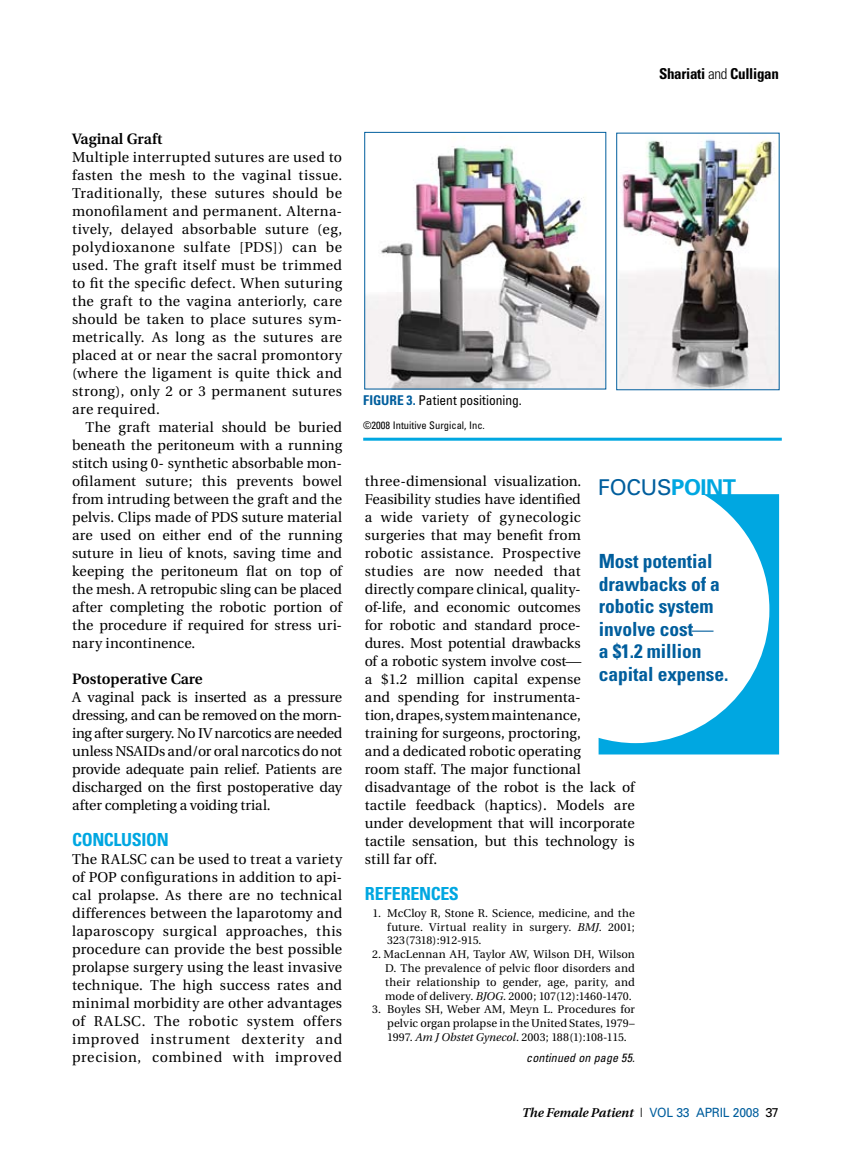
<style>
.page{position:relative;width:851px;height:1161px;background:#fff}
.page>*{position:absolute;margin:0;border:0;box-sizing:border-box;transform-origin:0 0}
.t1{font:21.75px "Univers";color:#005e9d}
.t2{font:700 condensed 19.5px/22.5px "Univers";letter-spacing:-.005em;color:#005e9d}
.t3{font:700 condensed 18px "Univers";letter-spacing:-.02em;color:#00a7e1}
.t4{font:600 15px "Utopia";color:#000}
.t5{font:700 condensed 15px "Univers";letter-spacing:-.02em;color:#000}
.t6{font:14.25px/18px "Utopia";letter-spacing:.005em;color:#000;text-align:justify}
.t7{font:condensed 13.5px "Univers";letter-spacing:-.005em;color:#000}
.t8{font:italic 600 12.75px "Utopia";color:#000}
.t9{font:italic condensed 12px "Univers";letter-spacing:.01em;color:#000}
.t10{font:11.25px/13.8px "Utopia";letter-spacing:.005em;color:#000;text-align:justify}
.t11{font:condensed 10.5px "Univers";color:#000}
.s1{font-weight:300}
.s2{font-weight:700;color:#005e9d}
.s3{font-style:italic}
.s4{font-weight:700;color:#00a7e1}
.s5{font-family:"Univers";font-weight:400;font-style:normal;font-stretch:condensed}
.s6{font-family:"Univers";font-weight:400;font-style:normal;color:#005e9d}
.s7{font-family:"Univers";font-weight:400;font-style:normal}
</style>
<div class="page">
<svg style="left:598px;top:494px;width:181px;height:260px"></svg>
<img style="left:366px;top:146px;width:238px;height:241px">
<div style="left:364px;top:132px;width:242px;height:257px;border:1px solid #005e9d"></div>
<hr style="left:363px;top:438px;width:418px;height:3px;background:#00a7e1">
<img style="left:619px;top:139px;width:158px;height:249px">
<div style="left:616px;top:133px;width:163px;height:257px;border:1px solid #005e9d"></div>
<svg style="left:691px;top:630px;width:22px;height:1px"></svg>
<p class="t5" style="left:659px;top:64px;width:121px">Shariati <span class="s1">and</span> Culligan</p>
<p class="t4" style="left:72px;top:130px;width:92px">Vaginal Graft</p>
<p class="t6" style="left:72px;top:148px;width:272px">Multiple interrupted sutures are used to fasten the mesh to the vaginal tissue.<br>Traditionally, these sutures should be monofilament and permanent. Alterna&shy;tively, delayed absorbable suture (eg, polydioxanone sulfate [PDS]) can be used. The graft itself must be trimmed to fit the specific defect. When suturing the graft to the vagina anteriorly, care should be taken to place sutures sym&shy;metrically. As long as the sutures are placed at or near the sacral promontory (where the ligament is quite thick and strong), only 2 or 3 permanent sutures are required.</p>
<p class="t6" style="left:72px;top:418px;width:271px;text-indent:14px">The graft material should be buried beneath the peritoneum with a running stitch using 0- synthetic absorbable mon&shy;ofilament suture; this prevents bowel from intruding between the graft and the pelvis. Clips made of PDS suture material are used on either end of the running suture in lieu of knots, saving time and keeping the peritoneum flat on top of the mesh. A retropubic sling can be placed after completing the robotic portion of the procedure if required for stress uri&shy;nary incontinence.</p>
<p class="t4" style="left:72px;top:670px;width:132px">Postoperative Care</p>
<p class="t6" style="left:72px;top:688px;width:272px">A vaginal pack is inserted as a pressure dressing, and can be removed on the morn&shy;ing after surgery. No IV narcotics are needed unless NSAIDs and/or oral narcotics do not provide adequate pain relief. Patients are discharged on the first postoperative day after completing a voiding trial.</p>
<p class="t3" style="left:72px;top:829px;width:98px">CONCLUSION</p>
<p class="t6" style="left:72px;top:850px;width:272px">The RALSC can be used to treat a variety of POP configurations in addition to api&shy;cal prolapse. As there are no technical differences between the laparotomy and laparoscopy surgical approaches, this procedure can provide the best possible prolapse surgery using the least invasive technique. The high success rates and minimal morbidity are other advantages of RALSC. The robotic system offers improved instrument dexterity and precision, combined with improved</p>
<p class="t7" style="left:363px;top:391px;width:160px"><span class="s2">FIGURE 3.</span> Patient positioning.</p>
<p class="t11" style="left:363px;top:418px;width:123px">©2008 Intuitive Surgical, Inc.</p>
<p class="t6" style="left:364px;top:472px;width:272px;text-align:left">three-dimensional visualization.<br>Feasibility studies have identified<br>a wide variety of gynecologic surgeries that may benefit from<br>robotic assistance. Prospective<br>studies are now needed that<br>directly compare clinical, quality-<br>of-life, and economic outcomes<br>for robotic and standard proce-<br>dures. Most potential drawbacks<br>of a robotic system involve cost<br>a $1.2 million capital expense<br>and spending for instrumenta-<br>tion, drapes, system maintenance, training for surgeons, proctoring,<br>and a dedicated robotic operating<br>room staff. The major functional disadvantage of the robot is the lack of tactile feedback (haptics). Models are under development that will incorporate tactile sensation, but this technology is still far off.</p>
<p class="t3" style="left:364px;top:883px;width:96px">REFERENCES</p>
<p class="t10" style="left:387px;top:906px;width:249px;text-indent:-15px">1. McCloy R, Stone R. Science, medicine, and the future. Virtual reality in surgery. <span class="s3">BMJ</span>. 2001; 323(7318):912-915.</p>
<p class="t10" style="left:385px;top:948px;width:251px;text-indent:-13px">2. MacLennan AH, Taylor AW, Wilson DH, Wilson D. The prevalence of pelvic floor disorders and their relationship to gender, age, parity, and mode of delivery. <span class="s3">BJOG</span>. 2000; 107(12):1460-1470.</p>
<p class="t10" style="left:387px;top:1003px;width:249px;text-indent:-15px">3. Boyles SH, Weber AM, Meyn L. Procedures for pelvic organ prolapse in the United States, 1979– 1997. <span class="s3">Am J Obstet Gynecol</span>. 2003; 188(1):108-115.</p>
<h1 class="t1" style="left:598px;top:473px;width:139px">FOCUS<span class="s4">POINT</span></h1>
<h2 class="t2" style="left:598px;top:550px;width:131px">Most potential drawbacks of a robotic system involve cost<br>a $1.2 million capital expense.</h2>
<p class="t9" style="left:526px;top:1050px;width:110px">continued on page 55.</p>
<p class="t8" style="left:522px;top:1106px;width:258px">The Female Patient <span class="s5">|</span> <span class="s6">Vol 33 April 2008</span> <span class="s7">37</span></p>
</div>
